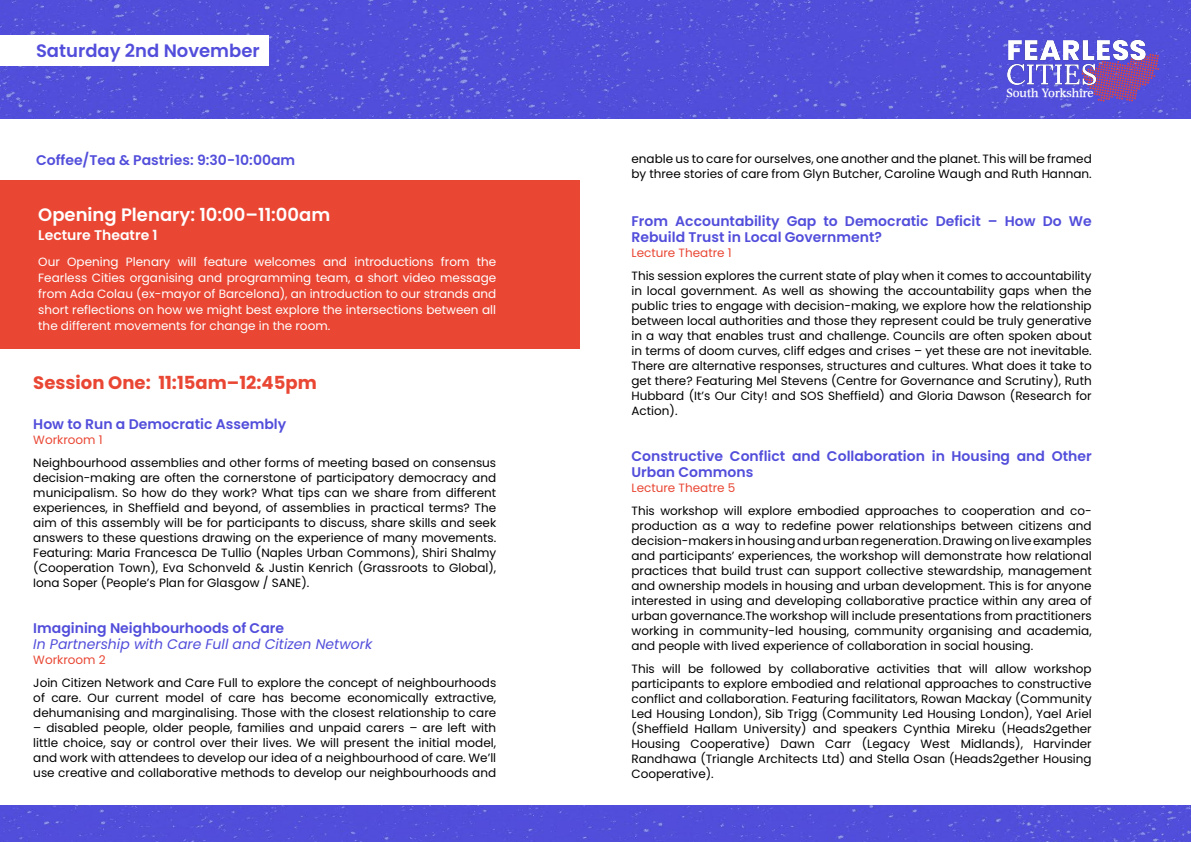
<style>
.page{position:relative;width:1191px;height:842px;background:#fff}
.page>*{position:absolute;margin:0;border:0;box-sizing:border-box;transform-origin:0 0}
.t1{font:600 18px "Poppins";color:#fff}
.t2{font:700 18px "Poppins";color:#e94734}
.t3{font:600 18px "Poppins";color:#524edb}
.t4{font:600 14px/16px "Poppins";color:#524edb}
.t5{font:italic 14px "Poppins";color:#524edb}
.t6{font:600 14px "Poppins";color:#fff}
.t7{font:12px/15px "Poppins";color:#000;text-align:justify}
.t8{font:12px/16px "Poppins";color:#fff;text-align:justify}
.t9{font:12px "Poppins";color:#e94734}
.t10{font:600 12px "Devin";color:#fff}
</style>
<div class="page">
<img style="left:0;top:0;width:1191px;height:842px">
<div style="left:0;top:119px;width:1191px;height:686px;background:#fff"></div>
<div style="left:0;top:35px;width:269px;height:31px;background:#fff"></div>
<svg style="left:1081px;top:54px;width:78px;height:48px"></svg>
<img style="left:994px;top:27px;width:156px;height:69px">
<div style="left:0;top:181px;width:579px;height:168px;background:#e94734"></div>
<p class="t3" style="left:36px;top:40px;width:225px">Saturday 2nd November</p>
<p class="t4" style="left:36px;top:152px;width:261px">Coffee/Tea &amp; Pastries: 9:30-10:00am</p>
<p class="t1" style="left:38px;top:204px;width:293px">Opening Plenary: 10:00–11:00am</p>
<p class="t6" style="left:38px;top:227px;width:121px">Lecture Theatre 1</p>
<p class="t8" style="left:38px;top:254px;width:459px">Our Opening Plenary will feature welcomes and introductions from the Fearless Cities organising and programming team, a short video message from Ada Colau (ex-mayor of Barcelona), an introduction to our strands and short reflections on how we might best explore the intersections between all the different movements for change in the room.</p>
<p class="t2" style="left:33px;top:373px;width:285px">Session One: 11:15am–12:45pm</p>
<p class="t4" style="left:33px;top:416px;width:254px">How to Run a Democratic Assembly</p>
<p class="t9" style="left:33px;top:432px;width:71px">Workroom 1</p>
<p class="t7" style="left:33px;top:455px;width:464px">Neighbourhood assemblies and other forms of meeting based on consensus decision-making are often the cornerstone of participatory democracy and municipalism. So how do they work? What tips can we share from different experiences, in Sheffield and beyond, of assemblies in practical terms? The aim of this assembly will be for participants to discuss, share skills and seek answers to these questions drawing on the experience of many movements.<br>Featuring: Maria Francesca De Tullio (Naples Urban Commons), Shiri Shalmy (Cooperation Town), Eva Schonveld &amp; Justin Kenrich (Grassroots to Global), Iona Soper (People’s Plan for Glasgow / SANE).</p>
<p class="t4" style="left:33px;top:620px;width:252px">Imagining Neighbourhoods of Care</p>
<p class="t5" style="left:33px;top:636px;width:340px">In Partnership with Care Full and Citizen Network</p>
<p class="t9" style="left:33px;top:652px;width:74px">Workroom 2</p>
<p class="t7" style="left:33px;top:675px;width:464px">Join Citizen Network and Care Full to explore the concept of neighbourhoods of care. Our current model of care has become economically extractive, dehumanising and marginalising. Those with the closest relationship to care</p>
<p class="t7" style="left:33px;top:720px;width:464px">– disabled people, older people, families and unpaid carers – are left with little choice, say or control over their lives. We will present the initial model, and work with attendees to develop our idea of a neighbourhood of care. We’ll use creative and collaborative methods to develop our neighbourhoods and</p>
<p class="t10" style="left:1006px;top:86px;width:89px">South Yorkshire</p>
<p class="t7" style="left:631px;top:151px;width:462px">enable us to care for ourselves, one another and the planet. This will be framed by three stories of care from Glyn Butcher, Caroline Waugh and Ruth Hannan.</p>
<p class="t4" style="left:631px;top:213px;width:462px">From Accountability Gap to Democratic Deficit – How Do We<br>Rebuild Trust in Local Government?</p>
<p class="t9" style="left:631px;top:246px;width:102px">Lecture Theatre 1</p>
<p class="t7" style="left:631px;top:268px;width:462px">This session explores the current state of play when it comes to accountability in local government. As well as showing the accountability gaps when the public tries to engage with decision-making, we explore how the relationship between local authorities and those they represent could be truly generative in a way that enables trust and challenge. Councils are often spoken about in terms of doom curves, cliff edges and crises – yet these are not inevitable.<br>There are alternative responses, structures and cultures. What does it take to get there? Featuring Mel Stevens (Centre for Governance and Scrutiny), Ruth Hubbard (It’s Our City! and SOS Sheffield) and Gloria Dawson (Research for Action).</p>
<p class="t4" style="left:631px;top:448px;width:462px">Constructive Conflict and Collaboration in Housing and Other<br>Urban Commons</p>
<p class="t9" style="left:631px;top:481px;width:105px">Lecture Theatre 5</p>
<p class="t7" style="left:631px;top:503px;width:462px">This workshop will explore embodied approaches to cooperation and co&shy;production as a way to redefine power relationships between citizens and decision-makers in housing and urban regeneration. Drawing on live examples and participants’ experiences, the workshop will demonstrate how relational practices that build trust can support collective stewardship, management and ownership models in housing and urban development. This is for anyone interested in using and developing collaborative practice within any area of urban governance.The workshop will include presentations from practitioners working in community-led housing, community organising and academia, and people with lived experience of collaboration in social housing.</p>
<p class="t7" style="left:631px;top:661px;width:462px">This will be followed by collaborative activities that will allow workshop participants to explore embodied and relational approaches to constructive conflict and collaboration. Featuring facilitators, Rowan Mackay (Community Led Housing London), Sib Trigg (Community Led Housing London), Yael Ariel (Sheffield Hallam University) and speakers Cynthia Mireku (Heads2gether Housing Cooperative) Dawn Carr (Legacy West Midlands), Harvinder Randhawa (Triangle Architects Ltd) and Stella Osan (Heads2gether Housing Cooperative).</p>
</div>
